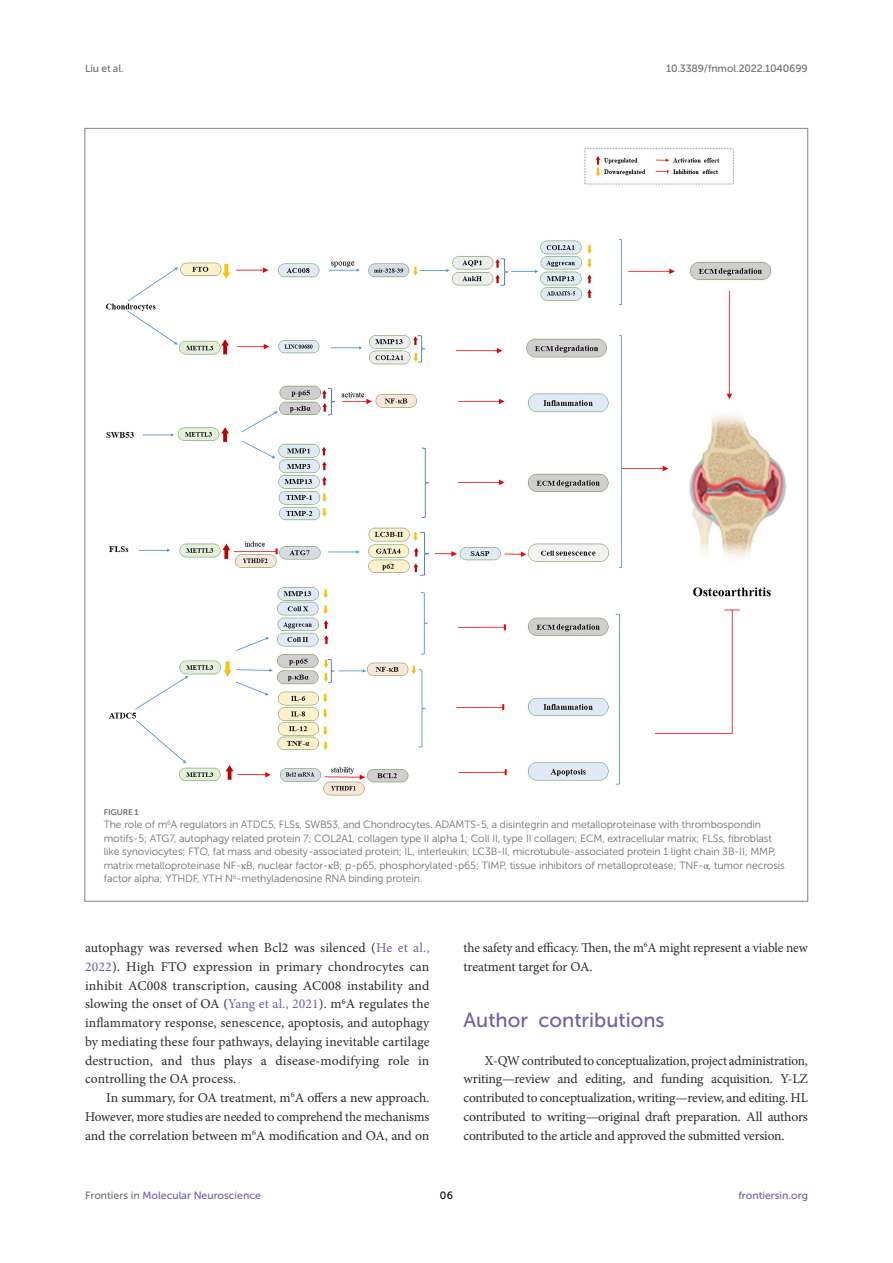
<style>
.page{position:relative;width:893px;height:1263px;background:#fff}
.page>*{position:absolute;margin:0;border:0;box-sizing:border-box;transform-origin:0 0}
.HEAD_1{font:20.25px "Museo Sans 500";color:#6a61ab}
.TEXT{font:13.5px/18.8px "Minion Pro";letter-spacing:-.005em;color:#2b2b2a;text-align:justify}
.TEXT_FLUSH{font:13.5px/18.8px "Minion Pro";letter-spacing:-.02em;color:#2b2b2a;text-align:justify}
.FIG_LEG{font:10.5px/13.5px "Museo Sans 300";letter-spacing:-.01em;color:#706f70}
.t1{font:10.5px "Museo Sans 500";color:#6a61ab}
.t2{font:10.5px "Museo Sans 500";letter-spacing:-.015em;color:#706f70}
.t3{font:10.5px "Museo Sans 500";color:#000}
.FIG_HD{font:8.25px "Museo Sans 700";letter-spacing:-.01em;color:#706f70}
.s1{font-family:"STIX General"}
.s2{color:#6a61ab}
.s3{color:#706f70}
</style>
<div class="page">
<img style="left:106px;top:148px;width:681px;height:648px">
<p class="t2" style="left:85px;top:63px;width:40px">Liu et al.</p>
<p class="t2" style="left:666px;top:63px;width:143px">10.3389/fnmol.2022.1040699</p>
<p class="FIG_HD" style="left:104px;top:807px;width:37px">FIGURE 1</p>
<p class="FIG_LEG" style="left:104px;top:818px;width:683px">The role of m<sup>6</sup>A regulators in ATDC5, FLSs, SWB53, and Chondrocytes. ADAMTS-5, a disintegrin and metalloproteinase with thrombospondin motifs-5; ATG7, autophagy related protein 7; COL2A1, collagen type II alpha 1; Coll II, type II collagen; ECM, extracellular matrix; FLSs, fibroblast like synoviocytes; FTO, fat mass and obesity-associated protein; IL, interleukin; LC3B-II, microtubule-associated protein 1 light chain 3B-II; MMP, matrix metalloproteinase NF-<span class="s1">κ</span>B, nuclear factor-<span class="s1">κ</span>B; p-p65, phosphorylated-p65; TIMP, tissue inhibitors of metalloprotease; TNF-<span class="s1">α</span>, tumor necrosis factor alpha; YTHDF, YTH N<sup>6</sup>-methyladenosine RNA binding protein.</p>
<p class="TEXT" style="left:85px;top:938px;width:346px">autophagy was reversed when Bcl2 was silenced (<span class="s2">He et al., 2022</span>). High FTO expression in primary chondrocytes can inhibit AC008 transcription, causing AC008 instability and slowing the onset of OA (<span class="s2">Yang et al., 2021</span>). m<sup>6</sup>A regulates the inflammatory response, senescence, apoptosis, and autophagy by mediating these four pathways, delaying inevitable cartilage destruction, and thus plays a disease-modifying role in controlling the OA process.</p>
<p class="TEXT" style="left:85px;top:1088px;width:346px;text-indent:21px">In summary, for OA treatment, m<sup>6</sup>A offers a new approach.<br>However, more studies are needed to comprehend the mechanisms and the correlation between m<sup>6</sup>A modification and OA, and on</p>
<p class="TEXT" style="left:463px;top:938px;width:346px">the safety and efficacy. Then, the m<sup>6</sup>A might represent a viable new treatment target for OA.</p>
<p class="HEAD_1" style="left:463px;top:1009px;width:203px">Author contributions</p>
<p class="TEXT_FLUSH" style="left:463px;top:1051px;width:346px;text-indent:21px">X-QW contributed to conceptualization, project administration, writing—review and editing, and funding acquisition. Y-LZ contributed to conceptualization, writing—review, and editing. HL contributed to writing—original draft preparation. All authors contributed to the article and approved the submitted version.</p>
<p class="t1" style="left:85px;top:1190px;width:177px"><span class="s3">Frontiers in</span> Molecular Neuroscience</p>
<p class="t3" style="left:440px;top:1190px;width:15px">06</p>
<p class="t1" style="left:738px;top:1190px;width:71px">frontiersin.org</p>
</div>
